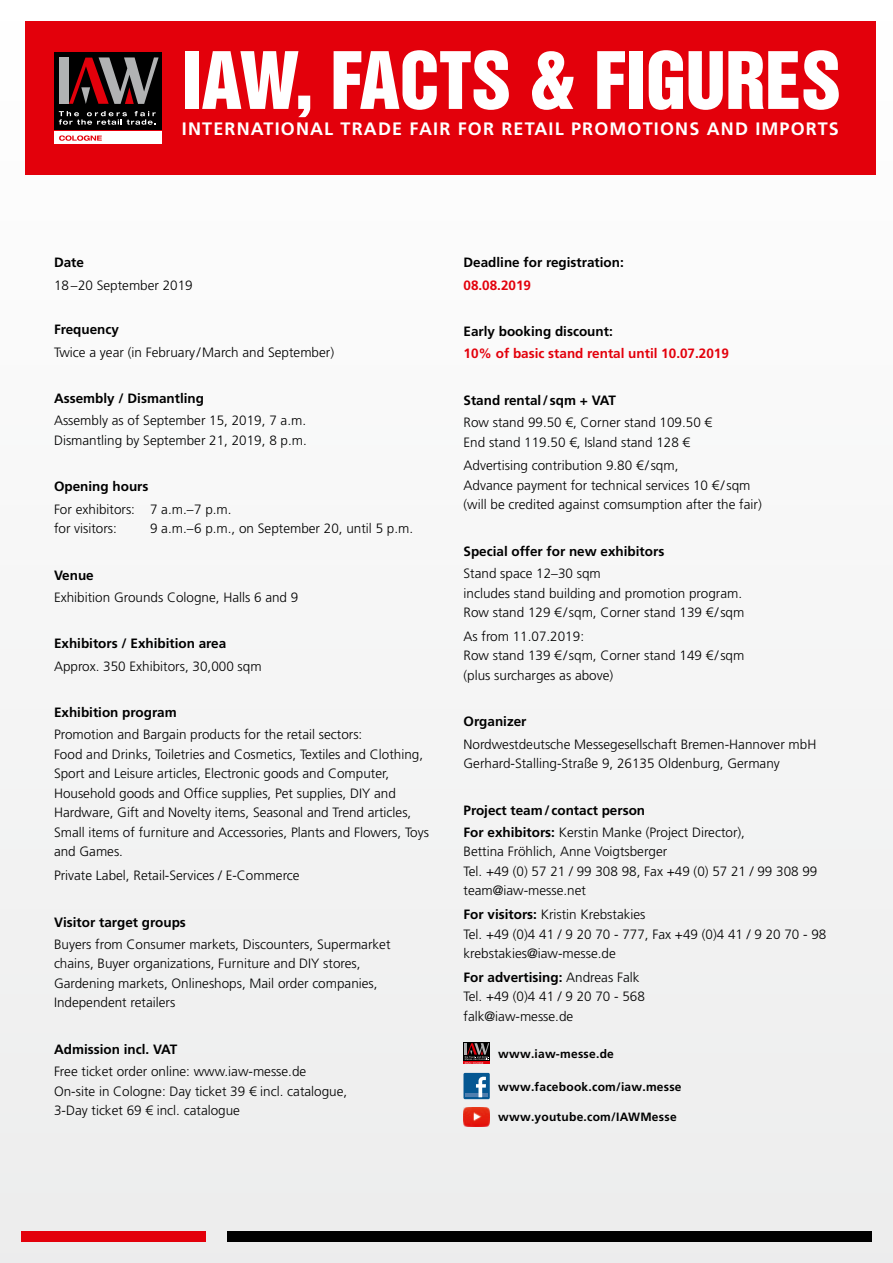
<style>
.page{position:relative;width:893px;height:1263px;background:#f5f5f5}
.page>*{position:absolute;margin:0;border:0;box-sizing:border-box;transform-origin:0 0}
.t1{font:72.3px "Helvetica Inserat LT Pro";letter-spacing:-.005em;color:#fff}
.t2{font:700 18px "Frutiger LT Pro";letter-spacing:.065em;color:#fff}
.t3{font:300 13.5px/19.5px "Frutiger LT Std";color:#000}
.t4{font:700 13.5px/22.2px "Frutiger LT Std";color:#000}
.t5{font:700 13.5px "Frutiger LT Std";color:#e3000b}
.t6{font:700 12px "Frutiger LT Pro";letter-spacing:.02em;color:#000}
.s1{font-weight:300}
.s2{font-weight:700}
</style>
<div class="page">
<div style="left:26px;top:21px;width:850px;height:153px;background:#e3000b"></div>
<div style="left:21px;top:1231px;width:185px;height:11px;background:#e3000b"></div>
<div style="left:227px;top:1231px;width:645px;height:11px;background:#000"></div>
<div style="left:54px;top:52px;width:107px;height:77px;background:#000"></div>
<div style="left:54px;top:132px;width:107px;height:12px;background:#fff"></div>
<div style="left:59px;top:58px;width:10px;height:46px;background:#b1b2b3"></div>
<svg style="left:69px;top:57px;width:90px;height:47px"></svg>
<svg style="left:59px;top:111px;width:97px;height:14px"></svg>
<svg style="left:59px;top:135px;width:43px;height:6px"></svg>
<svg style="left:463px;top:1042px;width:27px;height:19px"></svg>
<hr style="left:463px;top:1061px;width:27px;height:3px;background:#e3000b">
<svg style="left:465px;top:1043px;width:24px;height:21px"></svg>
<img style="left:463px;top:1108px;width:27px;height:18px">
<div style="left:463px;top:1073px;width:27px;height:26px;background:#055792;border-radius:2px"></div>
<hr style="left:465px;top:1093px;width:23px;height:4px;background:#4f7eae">
<svg style="left:476px;top:1077px;width:10px;height:20px"></svg>
<h1 class="t1" style="left:182px;top:37px;width:661px">IAW, FACTS &amp; FIGURES</h1>
<h2 class="t2" style="left:182px;top:118px;width:658px">INTERNATIONAL TRADE FAIR FOR RETAIL PROMOTIONS AND IMPORTS</h2>
<p class="t4" style="left:54px;top:252px;width:32px">Date</p>
<p class="t3" style="left:54px;top:275px;width:140px">18–20 September 2019</p>
<p class="t4" style="left:54px;top:319px;width:67px">Frequency</p>
<p class="t3" style="left:54px;top:342px;width:282px">Twice a year (in February /March and September)</p>
<p class="t4" style="left:54px;top:387px;width:152px">Assembly / Dismantling</p>
<p class="t3" style="left:54px;top:411px;width:254px">Assembly as of September 15, 2019, 7 a.m.<br>Dismantling by September 21, 2019, 8 p.m.</p>
<p class="t4" style="left:54px;top:476px;width:96px">Opening hours</p>
<p class="t3" style="left:54px;top:499px;width:179px">For exhibitors: 7 a.m.–7 p.m. for visitors:</p>
<p class="t3" style="left:150px;top:519px;width:265px">9 a.m.–6 p.m., on September 20, until 5 p.m.</p>
<p class="t4" style="left:54px;top:564px;width:41px">Venue</p>
<p class="t3" style="left:54px;top:588px;width:246px">Exhibition Grounds Cologne, Halls 6 and 9</p>
<p class="t4" style="left:54px;top:633px;width:174px">Exhibitors / Exhibition area</p>
<p class="t3" style="left:54px;top:656px;width:209px">Approx. 350 Exhibitors, 30,000 sqm</p>
<p class="t4" style="left:54px;top:701px;width:124px">Exhibition program</p>
<p class="t3" style="left:54px;top:725px;width:377px">Promotion and Bargain products for the retail sectors:<br>Food and Drinks, Toiletries and Cosmetics, Textiles and Clothing, Sport and Leisure articles, Electronic goods and Computer, Household goods and Office supplies, Pet supplies, DIY and Hardware, Gift and Novelty items, Seasonal and Trend articles, Small items of furniture and Accessories, Plants and Flowers, Toys and Games.</p>
<p class="t3" style="left:54px;top:866px;width:247px">Private Label, Retail-Services / E-Commerce</p>
<p class="t4" style="left:54px;top:911px;width:133px">Visitor target groups</p>
<p class="t3" style="left:54px;top:935px;width:338px">Buyers from Consumer markets, Discounters, Supermarket chains, Buyer organizations, Furniture and DIY stores, Gardening markets, Onlineshops, Mail order companies, Independent retailers</p>
<p class="t4" style="left:54px;top:1038px;width:125px">Admission incl. VAT</p>
<p class="t3" style="left:54px;top:1062px;width:295px">Free ticket order online: www.iaw-messe.de<br>On-site in Cologne: Day ticket 39 € incl. catalogue,<br>3-Day ticket 69 € incl. catalogue</p>
<p class="t4" style="left:463px;top:251px;width:162px">Deadline for registration:</p>
<p class="t5" style="left:463px;top:277px;width:69px">08.08.2019</p>
<p class="t4" style="left:463px;top:320px;width:151px">Early booking discount:</p>
<p class="t5" style="left:463px;top:346px;width:267px">10% of basic stand rental until 10.07.2019</p>
<p class="t4" style="left:463px;top:389px;width:154px">Stand rental/ sqm + VAT</p>
<p class="t3" style="left:463px;top:413px;width:250px">Row stand 99.50 €, Corner stand 109.50 €<br>End stand 119.50 €, Island stand 128 €</p>
<p class="t3" style="left:463px;top:456px;width:300px">Advertising contribution 9.80 €/sqm,<br>Advance payment for technical services 10 €/sqm (will be credited against comsumption after the fair)</p>
<p class="t4" style="left:463px;top:540px;width:202px">Special offer for new exhibitors</p>
<p class="t3" style="left:463px;top:564px;width:282px">Stand space 12–30 sqm<br>includes stand building and promotion program.<br>Row stand 129 €/sqm, Corner stand 139 €/sqm</p>
<p class="t3" style="left:463px;top:626px;width:282px">As from 11.07.2019:<br>Row stand 139 €/sqm, Corner stand 149 €/sqm (plus surcharges as above)</p>
<p class="t4" style="left:463px;top:710px;width:65px">Organizer</p>
<p class="t3" style="left:463px;top:734px;width:354px">Nordwestdeutsche Messegesellschaft Bremen-Hannover mbH<br>Gerhard-Stalling-Straße 9, 26135 Oldenburg, Germany</p>
<p class="t4" style="left:463px;top:799px;width:283px">Project team/ contact person<br>For exhibitors: <span class="s1">Kerstin Manke (Project Director),</span></p>
<p class="t3" style="left:463px;top:842px;width:355px">Bettina Fröhlich, Anne Voigtsberger<br>Tel. +49 (0) 57 21 / 99 308 98, Fax +49 (0) 57 21 / 99 308 99 team@iaw-messe.net</p>
<p class="t3" style="left:463px;top:905px;width:364px"><span class="s2">For visitors:</span> Kristin Krebstakies<br>Tel. +49 (0)4 41 / 9 20 70 - 777, Fax +49 (0)4 41 / 9 20 70 - 98 krebstakies@iaw-messe.de</p>
<p class="t3" style="left:463px;top:967px;width:183px"><span class="s2">For advertising:</span> Andreas Falk<br>Tel. +49 (0)4 41 / 9 20 70 - 568 falk@iaw-messe.de</p>
<p class="t6" style="left:498px;top:1046px;width:117px">www.iaw-messe.de</p>
<p class="t6" style="left:498px;top:1079px;width:185px">www.facebook.com/iaw.messe</p>
<p class="t6" style="left:498px;top:1110px;width:180px">www.youtube.com/IAWMesse</p>
</div>
